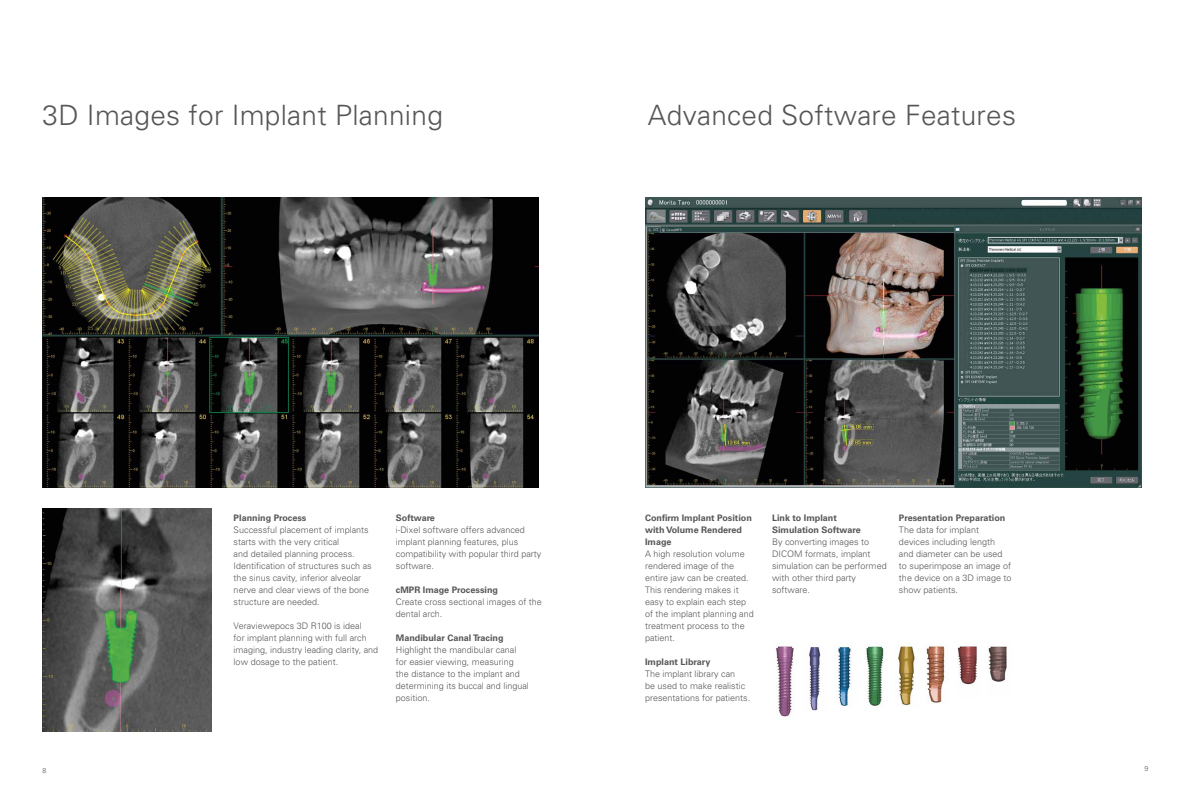
<style>
.page{position:relative;width:1191px;height:794px;background:#fff}
.page>*{position:absolute;margin:0;border:0;box-sizing:border-box;transform-origin:0 0}
.t1{font:300 28px "Univers";letter-spacing:.01em;color:#565656}
.t2{font:300 9px/12px "Univers";color:#565656}
.t3{font:700 9px/12px "Univers LT Pro 65";color:#565656}
.t4{font:300 7px "Univers";color:#565656}
</style>
<div class="page">
<img style="left:645px;top:197px;width:496px;height:291px">
<img style="left:43px;top:197px;width:496px;height:291px">
<img style="left:957px;top:646px;width:20px;height:39px">
<img style="left:988px;top:646px;width:19px;height:36px">
<img style="left:776px;top:646px;width:18px;height:71px">
<img style="left:925px;top:646px;width:21px;height:57px">
<img style="left:898px;top:646px;width:19px;height:60px">
<img style="left:809px;top:647px;width:12px;height:64px">
<img style="left:838px;top:647px;width:14px;height:59px">
<img style="left:866px;top:646px;width:18px;height:60px">
<img style="left:43px;top:509px;width:168px;height:223px">
<h1 class="t1" style="left:43px;top:98px;width:402px">3D Images for Implant Planning</h1>
<h1 class="t1" style="left:648px;top:98px;width:369px">Advanced Software Features</h1>
<p class="t3" style="left:234px;top:512px;width:74px">Planning Process</p>
<p class="t2" style="left:234px;top:524px;width:140px">Successful placement of implants starts with the very critical<br>and detailed planning process.<br>Identification of structures such as the sinus cavity, inferior alveolar nerve and clear views of the bone structure are needed.</p>
<p class="t2" style="left:234px;top:620px;width:146px">Veraviewepocs 3D R100 is ideal<br>for implant planning with full arch imaging, industry leading clarity, and low dosage to the patient.</p>
<p class="t3" style="left:396px;top:512px;width:41px">Software</p>
<p class="t2" style="left:396px;top:524px;width:147px">i-Dixel software offers advanced implant planning features, plus compatibility with popular third party software.</p>
<p class="t3" style="left:396px;top:584px;width:104px">cMPR Image Processing</p>
<p class="t2" style="left:396px;top:596px;width:148px">Create cross sectional images of the dental arch.</p>
<p class="t3" style="left:396px;top:632px;width:109px">Mandibular Canal Tracing</p>
<p class="t2" style="left:396px;top:644px;width:135px">Highlight the mandibular canal for easier viewing, measuring the distance to the implant and determining its buccal and lingual position.</p>
<p class="t3" style="left:645px;top:512px;width:108px">Confirm Implant Position with Volume Rendered<br>Image</p>
<p class="t2" style="left:645px;top:548px;width:110px">A high resolution volume rendered image of the entire jaw can be created.<br>This rendering makes it easy to explain each step of the implant planning and treatment process to the patient.</p>
<p class="t3" style="left:645px;top:656px;width:67px">Implant Library</p>
<p class="t2" style="left:645px;top:668px;width:107px">The implant library can<br>be used to make realistic presentations for patients.</p>
<p class="t3" style="left:772px;top:512px;width:90px">Link to Implant<br>Simulation Software</p>
<p class="t2" style="left:772px;top:536px;width:116px">By converting images to<br>DICOM formats, implant simulation can be performed with other third party software.</p>
<p class="t3" style="left:899px;top:512px;width:108px">Presentation Preparation</p>
<p class="t2" style="left:899px;top:524px;width:114px">The data for implant devices including length and diameter can be used to superimpose an image of the device on a 3D image to show patients.</p>
<p class="t4" style="left:43px;top:766px;width:5px">8</p>
<p class="t4" style="left:1144px;top:764px;width:5px">9</p>
</div>
